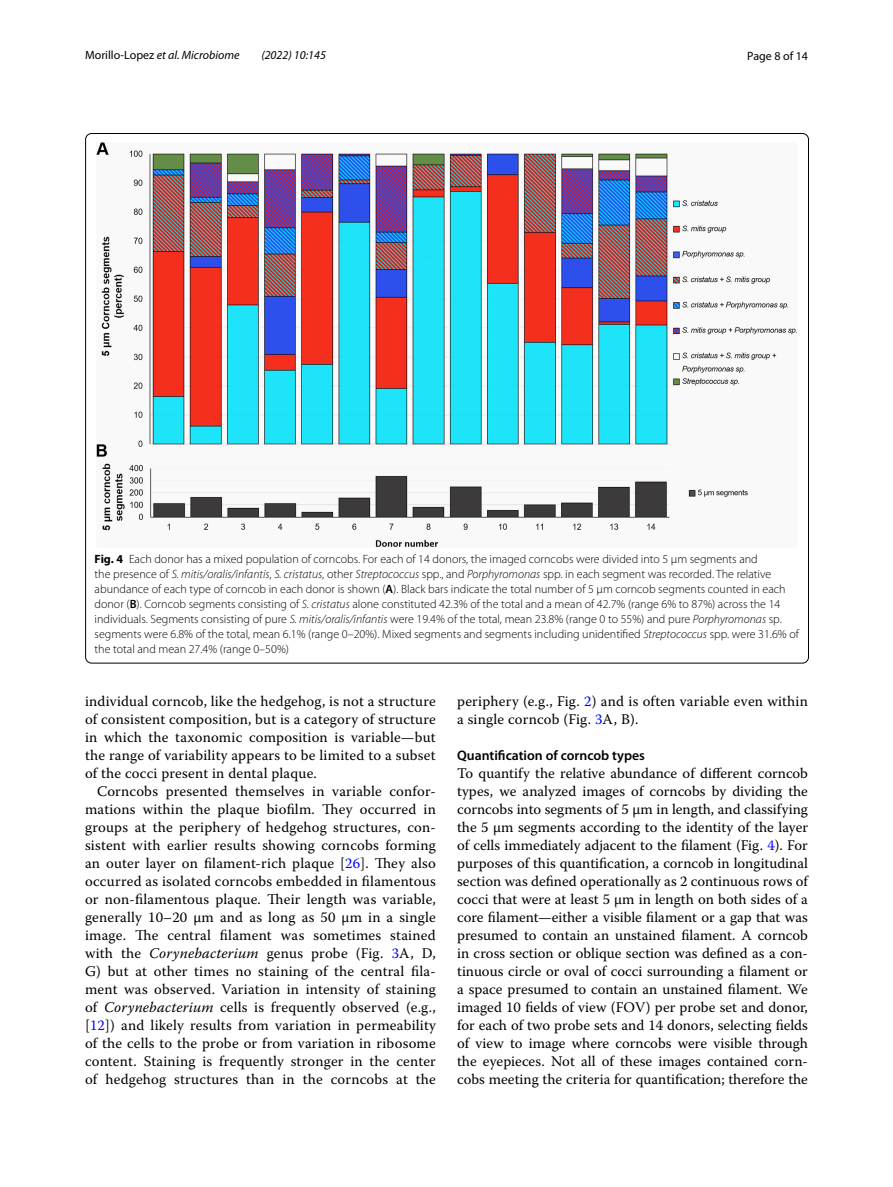
<style>
.page{position:relative;width:893px;height:1187px;background:#fff}
.page>*{position:absolute;margin:0;border:0;box-sizing:border-box;transform-origin:0 0}
.t1{font:14.7px/18px "Warnock Pro";letter-spacing:.015em;color:#000;text-align:justify}
.t2{font:600 13.8px "Myriad Pro";color:#000}
.t3{font:300 12px/15px "Myriad Pro";color:#000}
.t4{font:italic 12px "Myriad Pro";color:#000}
.t5{font:12px "Myriad Pro";color:#000}
.s1{font-style:normal}
.s2{font-weight:700}
.s3{font-style:italic}
.s4{font-weight:600}
.s5{color:#00f}
</style>
<div class="page">
<img style="left:97px;top:142px;width:700px;height:405px">
<p class="t4" style="left:85px;top:48px;width:156px"><span class="s1">Morillo‑Lopez</span> et al. Microbiome</p>
<p class="t4" style="left:261px;top:48px;width:66px">(2022) 10:145</p>
<p class="t5" style="left:747px;top:48px;width:62px">Page 8 of 14</p>
<p class="t3" style="left:95px;top:551px;width:706px"><span class="s2">Fig. 4</span> Each donor has a mixed population of corncobs. For each of 14 donors, the imaged corncobs were divided into 5 μm segments and<br>the presence of <span class="s3">S. mitis/oralis/infantis</span>, <span class="s3">S. cristatus</span>, other <span class="s3">Streptococcus</span> spp., and <span class="s3">Porphyromonas</span> spp. in each segment was recorded. The relative abundance of each type of corncob in each donor is shown (<span class="s4">A</span>). Black bars indicate the total number of 5 μm corncob segments counted in each donor (<span class="s4">B</span>). Corncob segments consisting of <span class="s3">S. cristatus</span> alone constituted 42.3% of the total and a mean of 42.7% (range 6% to 87%) across the 14 individuals. Segments consisting of pure <span class="s3">S. mitis/oralis/infantis</span> were 19.4% of the total, mean 23.8% (range 0 to 55%) and pure <span class="s3">Porphyromonas</span> sp. segments were 6.8% of the total, mean 6.1% (range 0–20%). Mixed segments and segments including unidentified <span class="s3">Streptococcus</span> spp. were 31.6% of the total and mean 27.4% (range 0–50%)</p>
<p class="t1" style="left:85px;top:691px;width:352px">individual corncob, like the hedgehog, is not a structure of consistent composition, but is a category of structure in which the taxonomic composition is variable—but the range of variability appears to be limited to a subset of the cocci present in dental plaque.</p>
<p class="t1" style="left:85px;top:781px;width:352px;text-indent:12px">Corncobs presented themselves in variable confor&shy;mations within the plaque biofilm. They occurred in groups at the periphery of hedgehog structures, con&shy;sistent with earlier results showing corncobs forming an outer layer on filament-rich plaque [<span class="s5">26</span>]. They also occurred as isolated corncobs embedded in filamentous or non-filamentous plaque. Their length was variable, generally 10–20 μm and as long as 50 μm in a single image. The central filament was sometimes stained with the <span class="s3">Corynebacterium</span> genus probe (Fig. <span class="s5">3</span>A, D, G) but at other times no staining of the central fila&shy;ment was observed. Variation in intensity of staining of <span class="s3">Corynebacterium</span> cells is frequently observed (e.g., [<span class="s5">12</span>]) and likely results from variation in permeability of the cells to the probe or from variation in ribosome content. Staining is frequently stronger in the center of hedgehog structures than in the corncobs at the</p>
<p class="t1" style="left:457px;top:691px;width:352px">periphery (e.g., Fig. <span class="s5">2</span>) and is often variable even within a single corncob (Fig. <span class="s5">3</span>A, B).</p>
<p class="t2" style="left:457px;top:746px;width:189px">Quantification of corncob types</p>
<p class="t1" style="left:457px;top:763px;width:352px">To quantify the relative abundance of different corncob types, we analyzed images of corncobs by dividing the corncobs into segments of 5 μm in length, and classifying the 5 μm segments according to the identity of the layer of cells immediately adjacent to the filament (Fig. <span class="s5">4</span>). For purposes of this quantification, a corncob in longitudinal section was defined operationally as 2 continuous rows of cocci that were at least 5 μm in length on both sides of a core filament—either a visible filament or a gap that was presumed to contain an unstained filament. A corncob in cross section or oblique section was defined as a con&shy;tinuous circle or oval of cocci surrounding a filament or a space presumed to contain an unstained filament. We imaged 10 fields of view (FOV) per probe set and donor, for each of two probe sets and 14 donors, selecting fields of view to image where corncobs were visible through the eyepieces. Not all of these images contained corn&shy;cobs meeting the criteria for quantification; therefore the</p>
</div>
